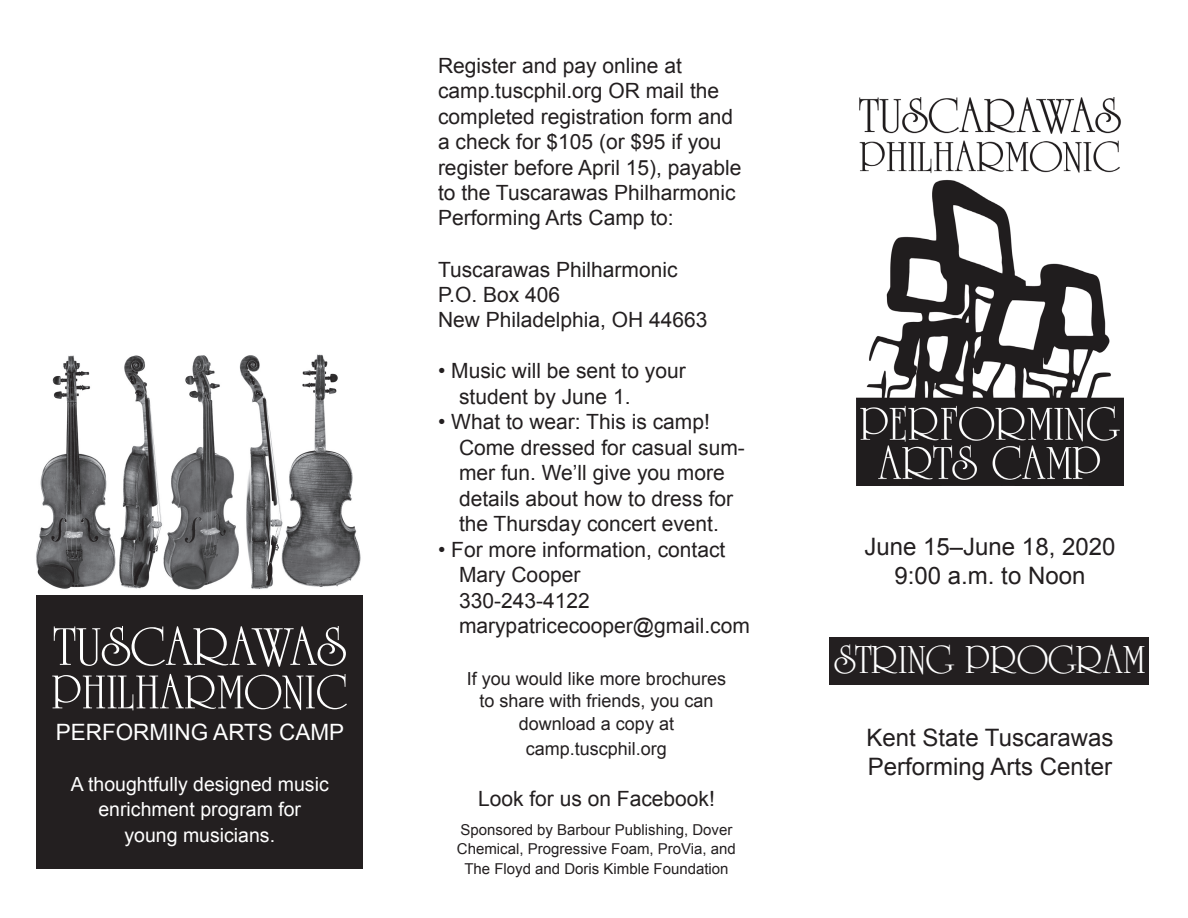
<style>
.page{position:relative;width:1188px;height:918px;background:#fff}
.page>*{position:absolute;margin:0;border:0;box-sizing:border-box;transform-origin:0 0}
.t1{font:57px "University Roman CYR";color:#fff}
.t2{font:51px "University Roman CYR";color:#fff}
.t3{font:42px "University Roman CYR";color:#fff}
.t4{font:24px/28.8px "Arial";color:#231f20;text-align:center}
.t5{font:22.5px "Arial";color:#fff}
.t6{font:21px/25.5px "Arial";color:#231f20}
.t7{font:19.5px/25.5px "Arial";color:#fff;text-align:center}
.t8{font:18px/22.5px "Arial";color:#231f20;text-align:center}
.t9{font:15px/19.5px "Arial";color:#231f20;text-align:center}
</style>
<div class="page">
<img style="left:36px;top:354px;width:325px;height:236px">
<div style="left:37px;top:596px;width:326px;height:273px;background:#231f20"></div>
<div style="left:829px;top:637px;width:320px;height:47px;background:#231f20"></div>
<img style="left:856px;top:98px;width:268px;height:387px">
<h1 class="t1" style="left:54px;top:615px;width:294px">TUSCARAWAS</h1>
<h2 class="t2" style="left:52px;top:664px;width:297px">PHILHARMONIC</h2>
<p class="t5" style="left:56px;top:717px;width:290px">PERFORMING ARTS CAMP</p>
<p class="t7" style="left:71px;top:771px;width:259px">A thoughtfully designed music enrichment program for young musicians.</p>
<p class="t6" style="left:438px;top:53px;width:305px">Register and pay online at camp.tuscphil.org OR mail the completed registration form and a check for $105 (or $95 if you register before April 15), payable to the Tuscarawas Philharmonic<br>Performing Arts Camp to:</p>
<p class="t6" style="left:438px;top:257px;width:271px">Tuscarawas Philharmonic<br>P.O. Box 406<br>New Philadelphia, OH 44663</p>
<p class="t6" style="left:459px;top:359px;width:228px;text-indent:-21px">• Music will be sent to your student by June 1.</p>
<p class="t6" style="left:459px;top:410px;width:287px;text-indent:-21px">• What to wear: This is camp!<br>Come dressed for casual sum&shy;mer fun. We’ll give you more details about how to dress for the Thursday concert event.</p>
<p class="t6" style="left:459px;top:537px;width:292px;text-indent:-21px">• For more information, contact<br>Mary Cooper<br>330-243-4122 marypatricecooper@gmail.com</p>
<p class="t8" style="left:467px;top:667px;width:261px">If you would like more brochures to share with friends, you can download a copy at</p>
<p class="t8" style="left:526px;top:738px;width:143px">camp.tuscphil.org</p>
<p class="t6" style="left:478px;top:786px;width:238px">Look for us on Facebook!</p>
<p class="t9" style="left:457px;top:820px;width:281px">Sponsored by Barbour Publishing, Dover<br>Chemical, Progressive Foam, ProVia, and<br>The Floyd and Doris Kimble Foundation</p>
<p class="t4" style="left:865px;top:532px;width:252px">June 15–June 18, 2020<br>9:00 a.m. to Noon</p>
<h3 class="t3" style="left:834px;top:636px;width:313px">STRING PROGRAM</h3>
<p class="t4" style="left:867px;top:724px;width:248px;text-align:left">Kent State Tuscarawas<br>Performing Arts Center</p>
</div>
